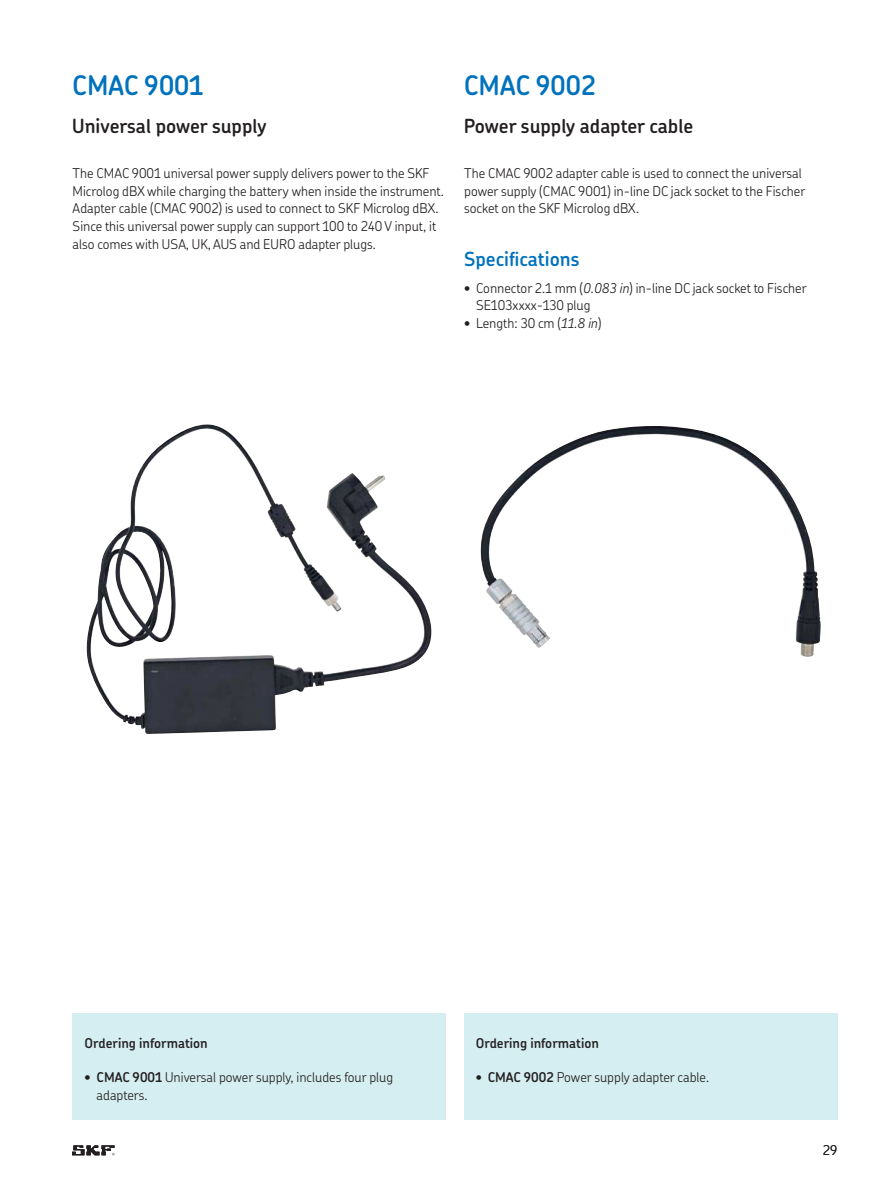
<style>
.page{position:relative;width:893px;height:1191px;background:#fff}
.page>*{position:absolute;margin:0;border:0;box-sizing:border-box;transform-origin:0 0}
.t1{font:600 27px "SKF Chevin OT";color:#0072bc}
.t2{font:600 19.5px "SKF Chevin OT";color:#231f20}
.t3{font:600 19.5px "SKF Chevin OT";color:#0072bc}
.t4{font:300 13.5px/17.9px "SKF Chevin OT";color:#231f20}
.t5{font:600 13.5px "SKF Chevin OT";color:#231f20}
.s1{font-style:italic}
.s2{font-weight:600}
</style>
<div class="page">
<div style="left:73px;top:1013px;width:373px;height:107px;background:#d5eef1"></div>
<div style="left:464px;top:1013px;width:373px;height:107px;background:#d5eef1"></div>
<img style="left:480px;top:427px;width:325px;height:228px">
<img style="left:86px;top:433px;width:346px;height:301px">
<svg style="left:72px;top:1145px;width:43px;height:10px"></svg>
<h1 class="t1" style="left:72px;top:73px;width:133px">CMAC 9001</h1>
<h2 class="t2" style="left:72px;top:117px;width:196px">Universal power supply</h2>
<p class="t4" style="left:73px;top:165px;width:373px">The CMAC 9001 universal power supply delivers power to the SKF Microlog dBX while charging the battery when inside the instrument.<br>Adapter cable (CMAC 9002) is used to connect to SKF Microlog dBX.<br>Since this universal power supply can support 100 to 240 V input, it also comes with USA, UK, AUS and EURO adapter plugs.</p>
<h1 class="t1" style="left:464px;top:73px;width:133px">CMAC 9002</h1>
<h2 class="t2" style="left:464px;top:117px;width:231px">Power supply adapter cable</h2>
<p class="t4" style="left:464px;top:165px;width:343px">The CMAC 9002 adapter cable is used to connect the universal power supply (CMAC 9001) in-line DC jack socket to the Fischer socket on the SKF Microlog dBX.</p>
<h2 class="t3" style="left:464px;top:250px;width:117px">Specifications</h2>
<p class="t4" style="left:476px;top:280px;width:332px;text-indent:-12px">• Connector 2.1 mm (<span class="s1">0.083 in</span>) in-line DC jack socket to Fischer<br>SE103xxxx-130 plug</p>
<p class="t4" style="left:464px;top:315px;width:139px">• Length: 30 cm (<span class="s1">11.8 in</span>)</p>
<p class="t5" style="left:85px;top:1036px;width:125px">Ordering information</p>
<p class="t4" style="left:97px;top:1069px;width:298px;text-indent:-12px">• <span class="s2">CMAC 9001</span> Universal power supply, includes four plug adapters.</p>
<p class="t5" style="left:476px;top:1036px;width:125px">Ordering information</p>
<p class="t4" style="left:476px;top:1069px;width:235px">• <span class="s2">CMAC 9002</span> Power supply adapter cable.</p>
<p class="t4" style="left:822px;top:1142px;width:16px">29</p>
</div>
